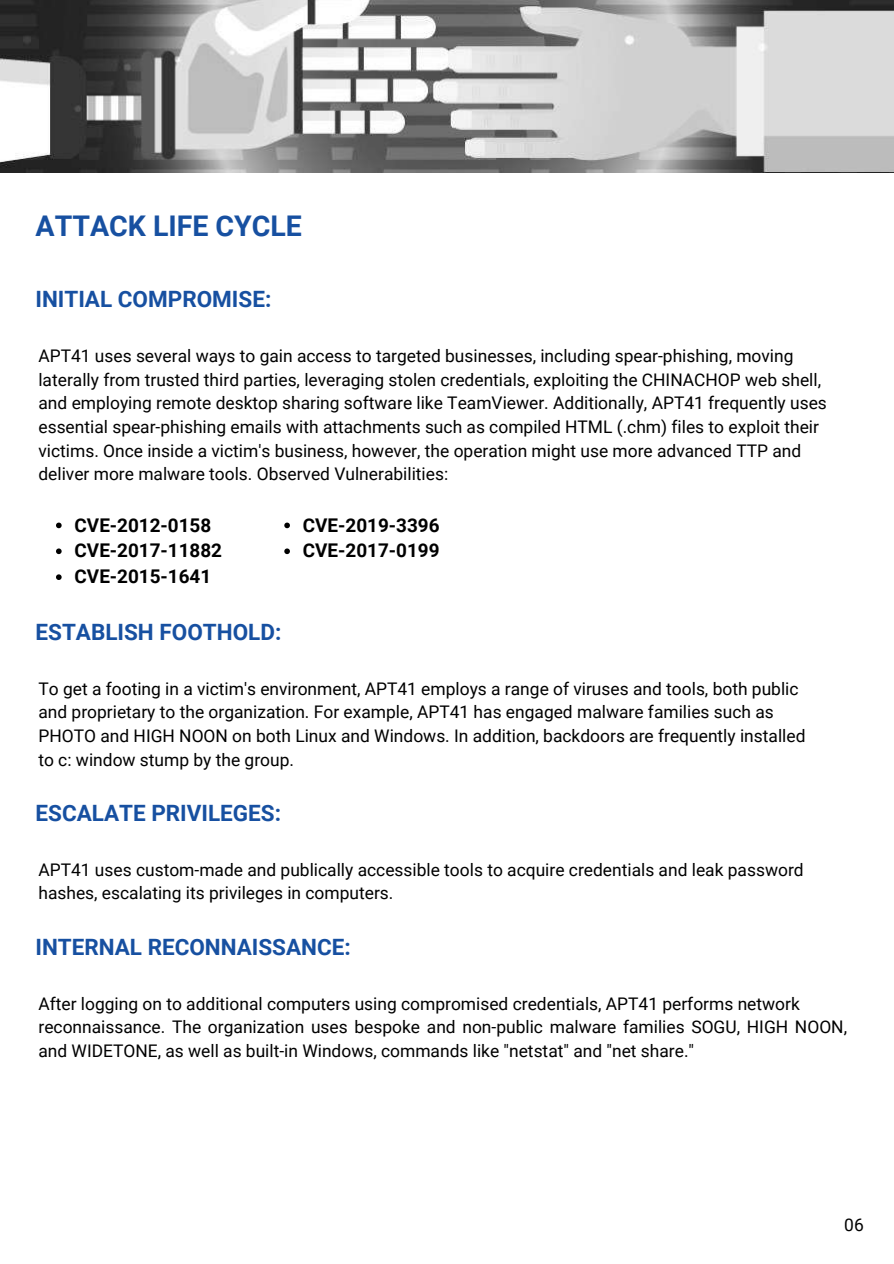
<style>
.page{position:relative;width:894px;height:1264px;background:#fff}
.page>*{position:absolute;margin:0;border:0;box-sizing:border-box;transform-origin:0 0}
.t1{font:700 28.5px "Roboto";color:#1750a1}
.t2{font:700 22.5px "Roboto";color:#1750a1}
.t3{font:700 18.9px/25.8px "Roboto";color:#000}
.t4{font:17.4px/23.5px "Roboto";color:#000}
</style>
<div class="page">
<img style="left:0;top:0;width:893px;height:172px">
<svg style="left:56px;top:522px;width:6px;height:6px"></svg>
<svg style="left:56px;top:548px;width:6px;height:6px"></svg>
<svg style="left:56px;top:574px;width:6px;height:6px"></svg>
<svg style="left:284px;top:522px;width:6px;height:6px"></svg>
<svg style="left:284px;top:548px;width:6px;height:6px"></svg>
<h1 class="t1" style="left:35px;top:206px;width:268px">ATTACK LIFE CYCLE</h1>
<p class="t2" style="left:35px;top:284px;width:237px">INITIAL COMPROMISE:</p>
<p class="t4" style="left:38px;top:343px;width:789px">APT41 uses several ways to gain access to targeted businesses, including spear-phishing, moving laterally from trusted third parties, leveraging stolen credentials, exploiting the CHINACHOP web shell, and employing remote desktop sharing software like TeamViewer. Additionally, APT41 frequently uses essential spear-phishing emails with attachments such as compiled HTML (.chm) files to exploit their victims. Once inside a victim's business, however, the operation might use more advanced TTP and deliver more malware tools. Observed Vulnerabilities:</p>
<p class="t3" style="left:75px;top:511px;width:149px">CVE-2012-0158<br>CVE-2017-11882<br>CVE-2015-1641</p>
<p class="t3" style="left:303px;top:511px;width:138px">CVE-2019-3396<br>CVE-2017-0199</p>
<p class="t2" style="left:35px;top:616px;width:247px">ESTABLISH FOOTHOLD:</p>
<p class="t4" style="left:38px;top:676px;width:768px">To get a footing in a victim's environment, APT41 employs a range of viruses and tools, both public and proprietary to the organization. For example, APT41 has engaged malware families such as PHOTO and HIGH NOON on both Linux and Windows. In addition, backdoors are frequently installed to c: window stump by the group.</p>
<p class="t2" style="left:35px;top:797px;width:247px">ESCALATE PRIVILEGES:</p>
<p class="t4" style="left:38px;top:857px;width:766px">APT41 uses custom-made and publically accessible tools to acquire credentials and leak password hashes, escalating its privileges in computers.</p>
<p class="t2" style="left:35px;top:931px;width:317px">INTERNAL RECONNAISSANCE:</p>
<p class="t4" style="left:38px;top:991px;width:810px">After logging on to additional computers using compromised credentials, APT41 performs network reconnaissance. The organization uses bespoke and non-public malware families SOGU, HIGH NOON, and WIDETONE, as well as built-in Windows, commands like "netstat" and "net share."</p>
<p class="t4" style="left:844px;top:1212px;width:21px">06</p>
</div>
